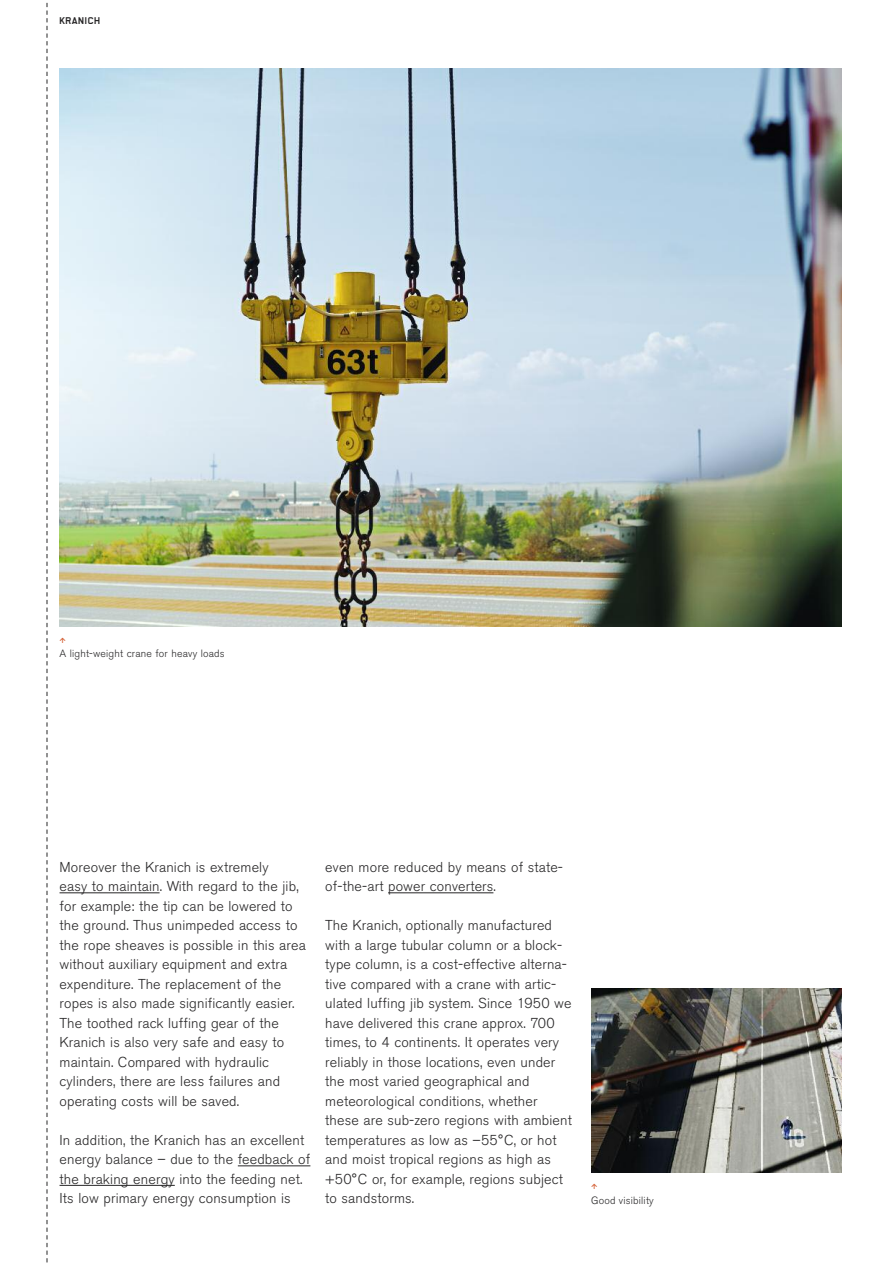
<style>
.page{position:relative;width:893px;height:1263px;background:#fff}
.page>*{position:absolute;margin:0;border:0;box-sizing:border-box;transform-origin:0 0}
.t1{font:300 14.25px/19.5px "Akzidenz Grotesk BE";letter-spacing:.01em;color:#272627}
.t2{font:300 10.5px "Akzidenz Grotesk BE";letter-spacing:.015em;color:#272627}
.t3{font:10.5px "Office Expert";color:#d3592c}
.t4{font:700 9.75px "Kranunion Office";letter-spacing:.06em;color:#272627}
</style>
<div class="page">
<img style="left:60px;top:68px;width:782px;height:559px">
<hr style="left:60px;top:892px;width:100px;height:1px;background:#272627">
<hr style="left:238px;top:1165px;width:72px;height:1px;background:#272627">
<hr style="left:60px;top:1185px;width:115px;height:1px;background:#272627">
<hr style="left:388px;top:892px;width:105px;height:1px;background:#272627">
<svg style="left:47px;top:3px;width:1px;height:1259px"></svg>
<img style="left:591px;top:989px;width:251px;height:184px">
<p class="t4" style="left:60px;top:15px;width:42px">KRANICH</p>
<p class="t3" style="left:60px;top:634px;width:8px">O</p>
<p class="t2" style="left:60px;top:649px;width:167px">A light-weight crane for heavy loads</p>
<p class="t1" style="left:60px;top:858px;width:248px">Moreover the Kranich is extremely<br>easy to maintain. With regard to the jib, for example: the tip can be lowered to the ground. Thus unimpeded access to the rope sheaves is possible in this area without auxiliary equipment and extra expenditure. The replacement of the ropes is also made significantly easier.<br>The toothed rack luffing gear of the Kranich is also very safe and easy to maintain. Compared with hydraulic cylinders, there are less failures and operating costs will be saved.</p>
<p class="t1" style="left:60px;top:1131px;width:252px">In addition, the Kranich has an excellent energy balance – due to the feedback of the braking energy into the feeding net.<br>Its low primary energy consumption is</p>
<p class="t1" style="left:325px;top:858px;width:239px">even more reduced by means of state&shy;of-the-art power converters.</p>
<p class="t1" style="left:325px;top:917px;width:248px">The Kranich, optionally manufactured with a large tubular column or a block&shy;type column, is a cost-effective alterna&shy;tive compared with a crane with artic&shy;ulated luffing jib system. Since 1950 we have delivered this crane approx. 700 times, to 4 continents. It operates very reliably in those locations, even under the most varied geographical and meteorological conditions, whether these are sub-zero regions with ambient temperatures as low as –55°C, or hot and moist tropical regions as high as +50°C or, for example, regions subject to sandstorms.</p>
<p class="t3" style="left:591px;top:1180px;width:8px">O</p>
<p class="t2" style="left:591px;top:1196px;width:64px">Good visibility</p>
</div>
